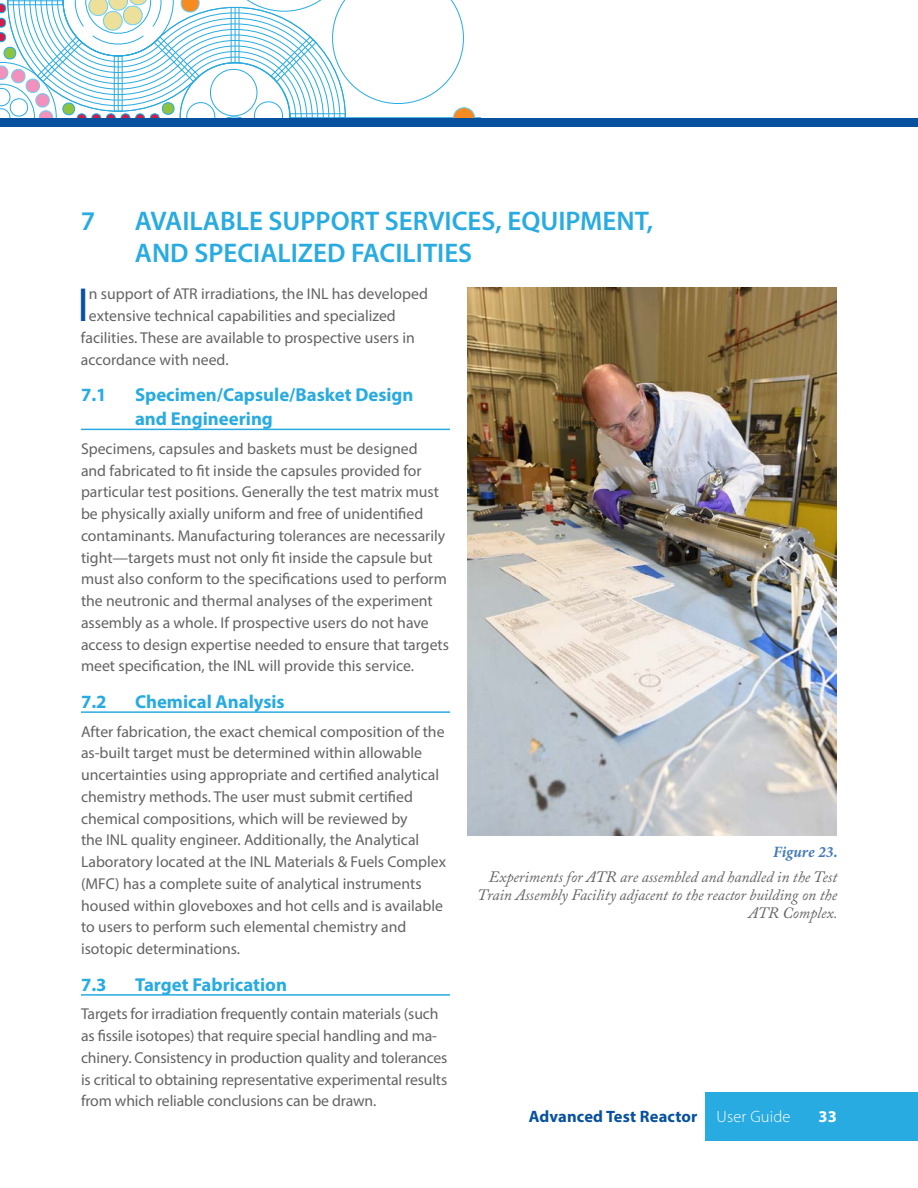
<style>
.page{position:relative;width:918px;height:1188px;background:#fff}
.page>*{position:absolute;margin:0;border:0;box-sizing:border-box;transform-origin:0 0}
.First_para{font:48px "Myriad Pro";color:#07519e}
.Heading{font:600 27px/33px "Myriad Pro";color:#28abe1}
.Subhead{font:700 18.75px/24px "Myriad Pro";color:#28abe1}
.t1{font:700 16.5px "Myriad Pro";letter-spacing:.01em;color:#07519e}
.t2{font:700 16.5px "Myriad Pro";color:#fff}
.Body_Text{font:15.75px/21.8px "Myriad Pro";color:#636366}
.First_para-2{font:15.75px "Myriad Pro";color:#636366}
.t3{font:italic 15.75px/18px "Adobe Caslon Pro";color:#636366;text-align:right}
.t4{font:italic 15.75px "Minion Variable Concept";color:#457cb6}
.s1{font-weight:300;color:#fff}
</style>
<div class="page">
<div style="left:705px;top:1092px;width:213px;height:48px;background:#28abe1"></div>
<hr style="left:338px;top:117px;width:143px;height:1px;background:#28abe1">
<div style="left:0;top:118px;width:918px;height:9px;background:#07519e"></div>
<svg style="left:0;top:0;width:476px;height:118px"></svg>
<hr style="left:81px;top:429px;width:369px;height:1px;background:#28abe1">
<hr style="left:81px;top:711px;width:369px;height:2px;background:#28abe1">
<hr style="left:81px;top:994px;width:369px;height:2px;background:#28abe1">
<img style="left:468px;top:288px;width:369px;height:548px">
<p class="Heading" style="left:81px;top:203px;width:16px">7</p>
<p class="Heading" style="left:135px;top:203px;width:520px">AVAILABLE SUPPORT SERVICES, EQUIPMENT,<br>AND SPECIALIZED FACILITIES</p>
<p class="First_para" style="left:77px;top:275px;width:13px">I</p>
<p class="First_para-2" style="left:89px;top:284px;width:341px">n support of ATR irradiations, the INL has developed</p>
<p class="First_para-2" style="left:89px;top:306px;width:308px">extensive technical capabilities and specialized</p>
<p class="First_para-2" style="left:81px;top:328px;width:335px">facilities. These are available to prospective users in</p>
<p class="First_para-2" style="left:81px;top:350px;width:149px">accordance with need.</p>
<p class="Subhead" style="left:81px;top:382px;width:27px">7.1</p>
<p class="Subhead" style="left:135px;top:382px;width:280px">Specimen/Capsule/Basket Design and Engineering</p>
<p class="Body_Text" style="left:81px;top:437px;width:370px">Specimens, capsules and baskets must be designed<br>and fabricated to fit inside the capsules provided for particular test positions. Generally the test matrix must be physically axially uniform and free of unidentified contaminants. Manufacturing tolerances are necessarily tight—targets must not only fit inside the capsule but must also conform to the specifications used to perform the neutronic and thermal analyses of the experiment assembly as a whole. If prospective users do not have access to design expertise needed to ensure that targets meet specification, the INL will provide this service.</p>
<p class="Subhead" style="left:81px;top:689px;width:27px">7.2</p>
<p class="Subhead" style="left:135px;top:689px;width:151px">Chemical Analysis</p>
<p class="Body_Text" style="left:81px;top:720px;width:367px">After fabrication, the exact chemical composition of the as-built target must be determined within allowable uncertainties using appropriate and certified analytical chemistry methods. The user must submit certified chemical compositions, which will be reviewed by<br>the INL quality engineer. Additionally, the Analytical Laboratory located at the INL Materials &amp; Fuels Complex (MFC) has a complete suite of analytical instruments housed within gloveboxes and hot cells and is available to users to perform such elemental chemistry and isotopic determinations.</p>
<p class="Subhead" style="left:81px;top:972px;width:27px">7.3</p>
<p class="Subhead" style="left:135px;top:972px;width:154px">Target Fabrication</p>
<p class="Body_Text" style="left:81px;top:1003px;width:368px">Targets for irradiation frequently contain materials (such as fissile isotopes) that require special handling and ma&shy;chinery. Consistency in production quality and tolerances is critical to obtaining representative experimental results from which reliable conclusions can be drawn.</p>
<p class="t4" style="left:773px;top:841px;width:66px">Figure 23.</p>
<p class="t3" style="left:477px;top:867px;width:362px">Experiments for ATR are assembled and handled in the Test<br>Train Assembly Facility adjacent to the reactor building on the<br>ATR Complex.</p>
<p class="t1" style="left:529px;top:1106px;width:263px">Advanced Test Reactor <span class="s1">User Guide</span></p>
<p class="t2" style="left:819px;top:1106px;width:20px">33</p>
</div>
